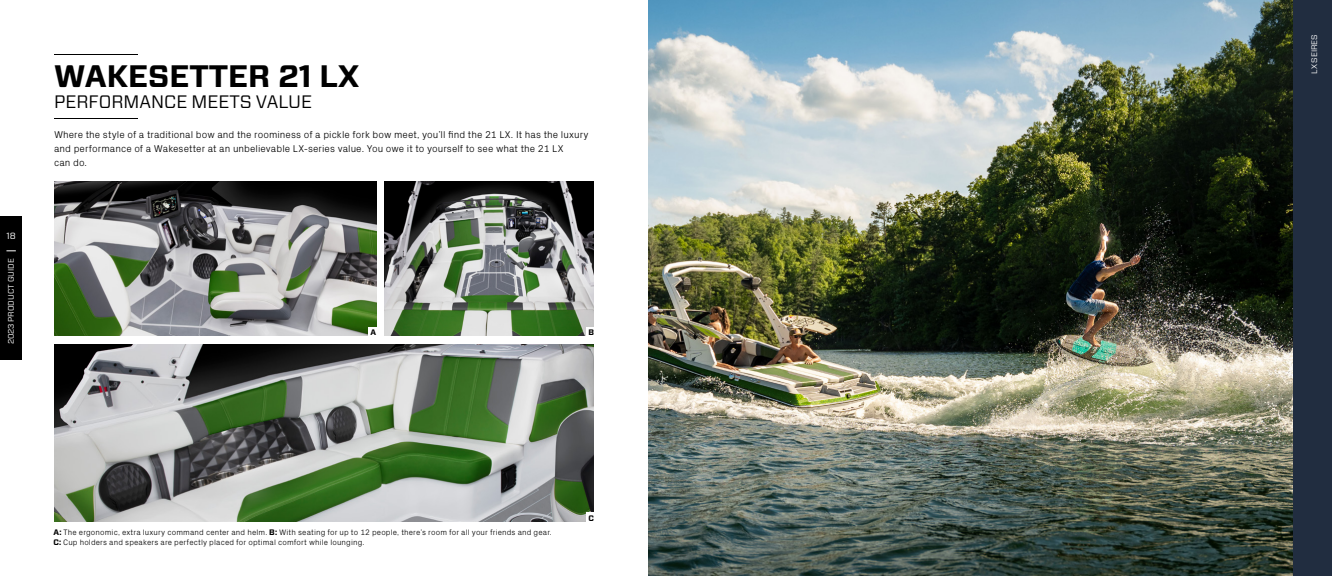
<style>
.page{position:relative;width:1332px;height:576px;background:#fff}
.page>*{position:absolute;margin:0;border:0;box-sizing:border-box;transform-origin:0 0}
.t1{font:700 31px "Forza";color:#000}
.t2{font:18px "Forza";color:#000}
.t3{font:300 10px/14px "Px Grotesk";letter-spacing:.005em;color:#000}
.t4{font:9px "Forza";color:#fff}
.t5{font:300 8px/10px "Px Grotesk";letter-spacing:.015em;color:#000}
.t6{font:8px "Forza";color:#fff}
.t7{font:700 8px "Forza";color:#000}
.s1{font-family:"Forza";font-weight:700}
</style>
<div class="page">
<img style="left:648px;top:0;width:646px;height:576px">
<div style="left:1294px;top:0;width:38px;height:576px;background:#212d40"></div>
<img style="left:385px;top:182px;width:209px;height:154px">
<img style="left:54px;top:182px;width:323px;height:154px">
<img style="left:54px;top:344px;width:540px;height:178px">
<div style="left:368px;top:328px;width:11px;height:9px;background:#fff"></div>
<div style="left:587px;top:328px;width:10px;height:9px;background:#fff"></div>
<div style="left:587px;top:513px;width:10px;height:9px;background:#fff"></div>
<hr style="left:54px;top:54px;width:83px;height:1px;background:#000">
<hr style="left:54px;top:118px;width:83px;height:1px;background:#000">
<div style="left:0;top:216px;width:22px;height:144px;background:#000"></div>
<p class="t4" style="left:6px;top:230px;width:11px">18</p>
<p class="t6" style="left:5px;top:344px;width:88px;rotate:-90deg">2023 PRODUCT GUIDE</p>
<h1 class="t1" style="left:54px;top:56px;width:307px">WAKESETTER 21 LX</h1>
<h2 class="t2" style="left:54px;top:89px;width:260px">PERFORMANCE MEETS VALUE</h2>
<p class="t3" style="left:54px;top:127px;width:536px">Where the style of a traditional bow and the roominess of a pickle fork bow meet, you’ll find the 21 LX. It has the luxury and performance of a Wakesetter at an unbelievable LX-series value. You owe it to yourself to see what the 21 LX<br>can do.</p>
<p class="t7" style="left:370px;top:327px;width:7px">A</p>
<p class="t7" style="left:589px;top:327px;width:7px">B</p>
<p class="t5" style="left:53px;top:526px;width:500px"><span class="s1">A:</span> The ergonomic, extra luxury command center and helm. <span class="s1">B:</span> With seating for up to 12 people, there’s room for all your friends and gear.<br><span class="s1">C:</span> Cup holders and speakers are perfectly placed for optimal comfort while lounging.</p>
<p class="t7" style="left:589px;top:512px;width:7px">C</p>
<p class="t6" style="left:1309px;top:74px;width:41px;rotate:-90deg">LX SEIRES</p>
</div>
